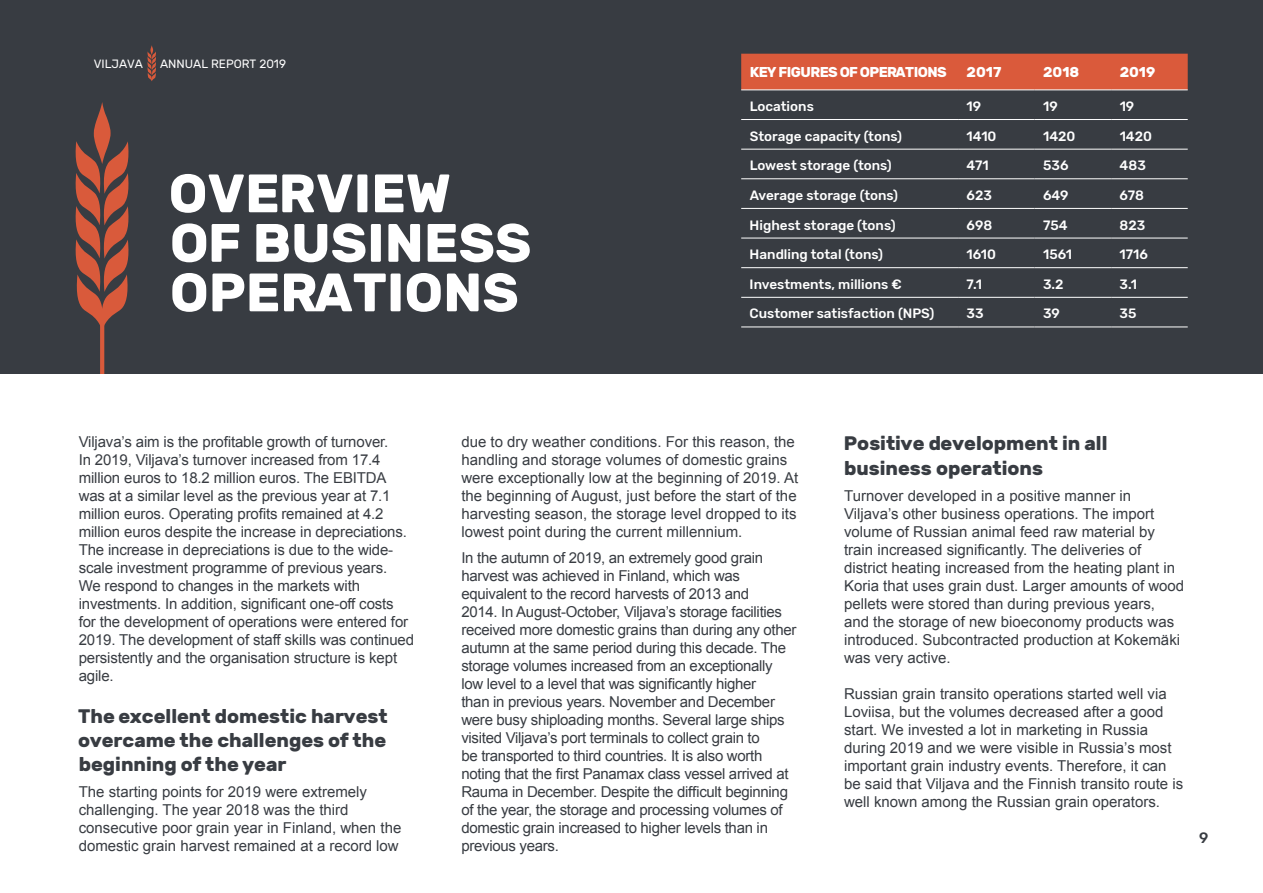
<style>
.page{position:relative;width:1263px;height:893px;background:#fff}
.page>*{position:absolute;margin:0;border:0;box-sizing:border-box;transform-origin:0 0}
.t1{font:700 54px/49.5px "Rubik";color:#fff}
.t2{font:700 19.5px/24px "Rubik";color:#383c42;text-align:justify}
.t3{font:15px/18px "Arial";letter-spacing:-.01em;color:#383c42}
.t4{font:500 15px "Rubik";color:#383c42}
.t5{font:700 14.25px "Rubik";letter-spacing:-.04em;color:#fff}
.t6{font:500 13.5px "Rubik";color:#fff}
.t7{font:12px "Rubik";color:#fff}
</style>
<div class="page">
<div style="left:0;top:0;width:1263px;height:374px;background:#383c42"></div>
<svg style="left:75px;top:102px;width:54px;height:272px"></svg>
<svg style="left:147px;top:45px;width:9px;height:36px"></svg>
<div style="left:741px;top:53px;width:447px;height:37px;background:#da5a3b"></div>
<hr style="left:741px;top:90px;width:217px;height:1px;background:#fff">
<hr style="left:958px;top:90px;width:77px;height:1px;background:#fff">
<hr style="left:1035px;top:90px;width:76px;height:1px;background:#fff">
<hr style="left:1111px;top:90px;width:77px;height:1px;background:#fff">
<hr style="left:741px;top:119px;width:217px;height:1px;background:#fff">
<hr style="left:958px;top:119px;width:77px;height:1px;background:#fff">
<hr style="left:1035px;top:119px;width:76px;height:1px;background:#fff">
<hr style="left:1111px;top:119px;width:77px;height:1px;background:#fff">
<hr style="left:741px;top:149px;width:217px;height:1px;background:#fff">
<hr style="left:958px;top:149px;width:77px;height:1px;background:#fff">
<hr style="left:1035px;top:149px;width:76px;height:1px;background:#fff">
<hr style="left:1111px;top:149px;width:77px;height:1px;background:#fff">
<hr style="left:741px;top:179px;width:217px;height:1px;background:#fff">
<hr style="left:958px;top:179px;width:77px;height:1px;background:#fff">
<hr style="left:1035px;top:179px;width:76px;height:1px;background:#fff">
<hr style="left:1111px;top:179px;width:77px;height:1px;background:#fff">
<hr style="left:741px;top:208px;width:217px;height:1px;background:#fff">
<hr style="left:958px;top:208px;width:77px;height:1px;background:#fff">
<hr style="left:1035px;top:208px;width:76px;height:1px;background:#fff">
<hr style="left:1111px;top:208px;width:77px;height:1px;background:#fff">
<hr style="left:741px;top:238px;width:217px;height:1px;background:#fff">
<hr style="left:958px;top:238px;width:77px;height:1px;background:#fff">
<hr style="left:1035px;top:238px;width:76px;height:1px;background:#fff">
<hr style="left:1111px;top:238px;width:77px;height:1px;background:#fff">
<hr style="left:741px;top:267px;width:217px;height:1px;background:#fff">
<hr style="left:958px;top:267px;width:77px;height:1px;background:#fff">
<hr style="left:1035px;top:267px;width:76px;height:1px;background:#fff">
<hr style="left:1111px;top:267px;width:77px;height:1px;background:#fff">
<hr style="left:741px;top:297px;width:217px;height:1px;background:#fff">
<hr style="left:958px;top:297px;width:77px;height:1px;background:#fff">
<hr style="left:1035px;top:297px;width:76px;height:1px;background:#fff">
<hr style="left:1111px;top:297px;width:77px;height:1px;background:#fff">
<hr style="left:741px;top:327px;width:217px;height:1px;background:#fff">
<hr style="left:958px;top:327px;width:77px;height:1px;background:#fff">
<hr style="left:1035px;top:327px;width:76px;height:1px;background:#fff">
<hr style="left:1111px;top:327px;width:77px;height:1px;background:#fff">
<p class="t7" style="left:94px;top:58px;width:51px">VILJAVA</p>
<p class="t7" style="left:160px;top:58px;width:127px">ANNUAL REPORT 2019</p>
<h1 class="t1" style="left:169px;top:170px;width:364px">OVERVIEW<br>OF BUSINESS<br>OPERATIONS</h1>
<p class="t5" style="left:750px;top:64px;width:199px">KEY FIGURES OF OPERATIONS</p>
<p class="t5" style="left:966px;top:64px;width:36px">2017</p>
<p class="t5" style="left:1043px;top:64px;width:38px">2018</p>
<p class="t5" style="left:1120px;top:64px;width:37px">2019</p>
<p class="t6" style="left:750px;top:99px;width:66px">Locations</p>
<p class="t6" style="left:966px;top:99px;width:16px">19</p>
<p class="t6" style="left:1043px;top:99px;width:16px">19</p>
<p class="t6" style="left:1120px;top:99px;width:16px">19</p>
<p class="t6" style="left:750px;top:128px;width:154px">Storage capacity (tons)</p>
<p class="t6" style="left:966px;top:128px;width:31px">1410</p>
<p class="t6" style="left:1043px;top:128px;width:34px">1420</p>
<p class="t6" style="left:1120px;top:128px;width:34px">1420</p>
<p class="t6" style="left:750px;top:158px;width:144px">Lowest storage (tons)</p>
<p class="t6" style="left:966px;top:158px;width:24px">471</p>
<p class="t6" style="left:1043px;top:158px;width:27px">536</p>
<p class="t6" style="left:1120px;top:158px;width:28px">483</p>
<p class="t6" style="left:750px;top:187px;width:150px">Average storage (tons)</p>
<p class="t6" style="left:966px;top:187px;width:27px">623</p>
<p class="t6" style="left:1043px;top:187px;width:27px">649</p>
<p class="t6" style="left:1119px;top:187px;width:26px">678</p>
<p class="t6" style="left:750px;top:217px;width:147px">Highest storage (tons)</p>
<p class="t6" style="left:966px;top:217px;width:27px">698</p>
<p class="t6" style="left:1043px;top:217px;width:26px">754</p>
<p class="t6" style="left:1119px;top:217px;width:27px">823</p>
<p class="t6" style="left:750px;top:247px;width:135px">Handling total (tons)</p>
<p class="t6" style="left:966px;top:247px;width:31px">1610</p>
<p class="t6" style="left:1043px;top:247px;width:31px">1561</p>
<p class="t6" style="left:1119px;top:247px;width:30px">1716</p>
<p class="t6" style="left:750px;top:276px;width:154px">Investments, millions €</p>
<p class="t6" style="left:966px;top:276px;width:17px">7.1</p>
<p class="t6" style="left:1043px;top:276px;width:22px">3.2</p>
<p class="t6" style="left:1119px;top:276px;width:19px">3.1</p>
<p class="t6" style="left:750px;top:306px;width:186px">Customer satisfaction (NPS)</p>
<p class="t6" style="left:966px;top:306px;width:19px">33</p>
<p class="t6" style="left:1043px;top:306px;width:18px">39</p>
<p class="t6" style="left:1119px;top:306px;width:18px">35</p>
<p class="t3" style="left:79px;top:433px;width:337px">Viljava’s aim is the profitable growth of turnover.<br>In 2019, Viljava’s turnover increased from 17.4 million euros to 18.2 million euros. The EBITDA was at a similar level as the previous year at 7.1 million euros. Operating profits remained at 4.2 million euros despite the increase in depreciations.<br>The increase in depreciations is due to the wide&shy;scale investment programme of previous years.<br>We respond to changes in the markets with investments. In addition, significant one-off costs for the development of operations were entered for 2019. The development of staff skills was continued persistently and the organisation structure is kept agile.</p>
<h2 class="t2" style="left:78px;top:704px;width:311px">The excellent domestic harvest overcame the challenges of the beginning of the year</h2>
<p class="t3" style="left:79px;top:783px;width:324px">The starting points for 2019 were extremely challenging. The year 2018 was the third consecutive poor grain year in Finland, when the domestic grain harvest remained at a record low</p>
<p class="t3" style="left:461px;top:433px;width:338px">due to dry weather conditions. For this reason, the handling and storage volumes of domestic grains were exceptionally low at the beginning of 2019. At the beginning of August, just before the start of the harvesting season, the storage level dropped to its lowest point during the current millennium.</p>
<p class="t3" style="left:461px;top:549px;width:337px">In the autumn of 2019, an extremely good grain harvest was achieved in Finland, which was equivalent to the record harvests of 2013 and<br>2014. In August-October, Viljava’s storage facilities received more domestic grains than during any other autumn at the same period during this decade. The storage volumes increased from an exceptionally low level to a level that was significantly higher<br>than in previous years. November and December were busy shiploading months. Several large ships visited Viljava’s port terminals to collect grain to<br>be transported to third countries. It is also worth noting that the first Panamax class vessel arrived at Rauma in December. Despite the difficult beginning of the year, the storage and processing volumes of domestic grain increased to higher levels than in previous years.</p>
<h2 class="t2" style="left:844px;top:432px;width:265px">Positive development in all business operations</h2>
<p class="t3" style="left:844px;top:487px;width:342px">Turnover developed in a positive manner in Viljava’s other business operations. The import volume of Russian animal feed raw material by train increased significantly. The deliveries of district heating increased from the heating plant in Koria that uses grain dust. Larger amounts of wood pellets were stored than during previous years,<br>and the storage of new bioeconomy products was introduced. Subcontracted production at Kokemäki was very active.</p>
<p class="t3" style="left:844px;top:685px;width:341px">Russian grain transito operations started well via Loviisa, but the volumes decreased after a good start. We invested a lot in marketing in Russia during 2019 and we were visible in Russia’s most important grain industry events. Therefore, it can be said that Viljava and the Finnish transito route is well known among the Russian grain operators.</p>
<p class="t4" style="left:1199px;top:829px;width:11px">9</p>
</div>
